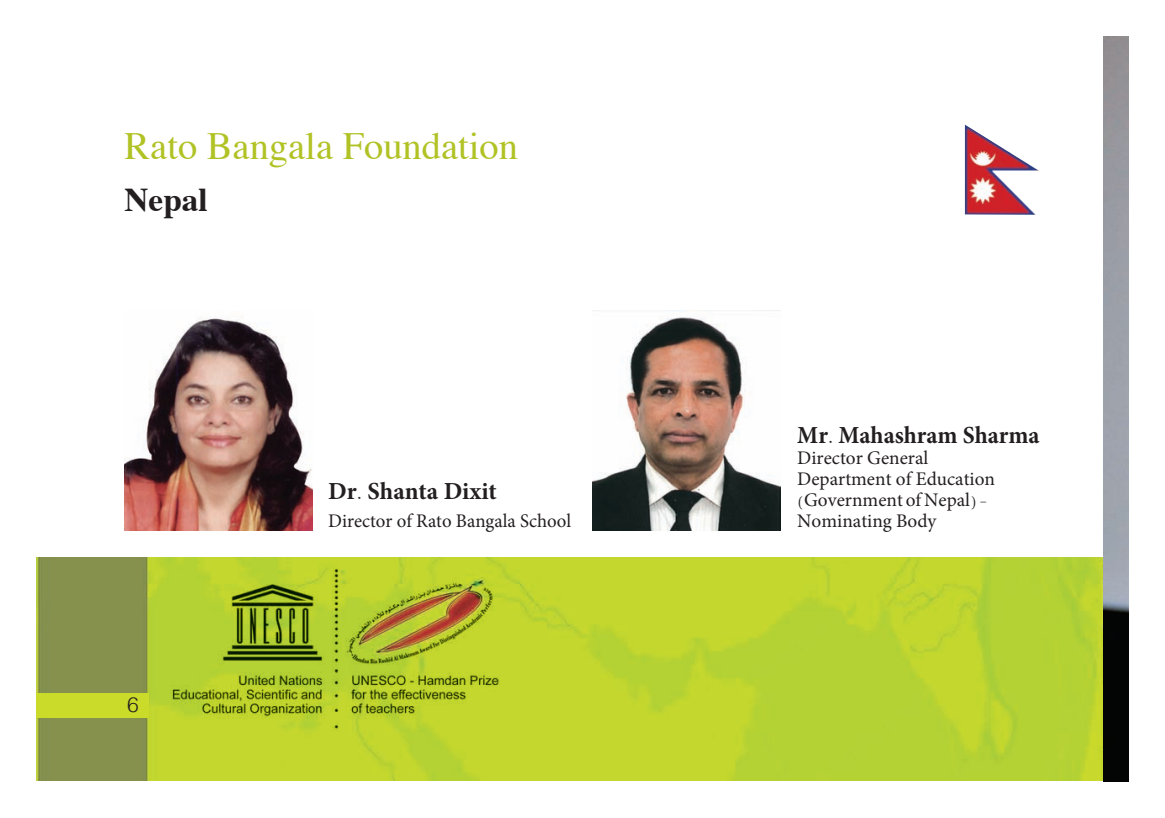
<style>
.page{position:relative;width:1165px;height:818px;background:#fff}
.page>*{position:absolute;margin:0;border:0;box-sizing:border-box;transform-origin:0 0}
.t1{font:38.5px "Times";color:#b1c225}
.t2{font:700 33.25px "Times";color:#231f20}
.TEXT{font:700 24.5px "Minion Pro";color:#231f20}
.t3{font:300 21px "Helvetica";color:#231f20}
.TEXT-2{font:19.25px/21px "Minion Pro";color:#231f20}
.s1{font-family:"A Xt Manal Al Sadr"}
.s2{font-family:"A Xt Manal Al Sadr Plain"}
</style>
<div class="page">
<img style="left:37px;top:557px;width:1066px;height:223px">
<div style="left:37px;top:693px;width:112px;height:25px;background:#cadb2a"></div>
<img style="left:1103px;top:37px;width:25px;height:744px">
<img style="left:125px;top:316px;width:188px;height:214px">
<img style="left:592px;top:311px;width:189px;height:219px">
<img style="left:965px;top:125px;width:73px;height:90px">
<p class="t1" style="left:125px;top:110px;width:395px">Rato Bangala Foundation</p>
<p class="t2" style="left:125px;top:168px;width:85px">Nepal</p>
<p class="t3" style="left:127px;top:688px;width:13px">6</p>
<p class="TEXT" style="left:328px;top:474px;width:170px">Dr<span class="s1">.</span> Shanta Dixit</p>
<p class="TEXT-2" style="left:328px;top:510px;width:244px">Director of Rato Bangala School</p>
<p class="TEXT" style="left:797px;top:418px;width:244px">Mr<span class="s1">.</span> Mahashram Sharma</p>
<p class="TEXT-2" style="left:797px;top:447px;width:133px">Director General</p>
<p class="TEXT-2" style="left:797px;top:468px;width:199px">Department of Education <span class="s2">(</span>Government of Nepal<span class="s2">) -</span></p>
<p class="TEXT-2" style="left:797px;top:510px;width:141px">Nominating Body</p>
</div>
